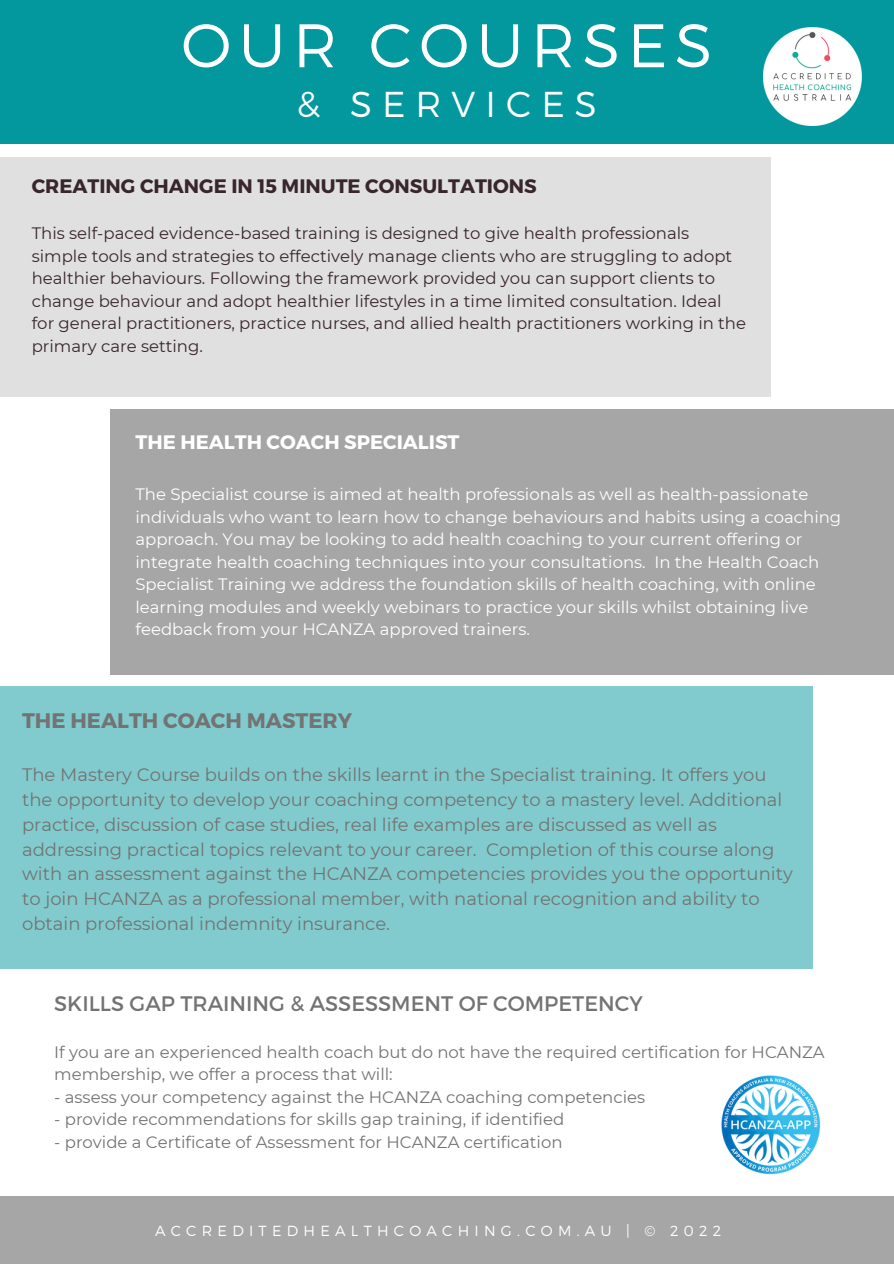
<style>
.page{position:relative;width:894px;height:1264px;background:#fff}
.page>*{position:absolute;margin:0;border:0;box-sizing:border-box;transform-origin:0 0}
.t1{font:300 61.35px "Montserrat";letter-spacing:.12em;color:#fff}
.t2{font:300 36px "Montserrat";letter-spacing:.28em;color:#fff}
.t3{font:21px "Montserrat";color:#737373}
.t4{font:700 21px "Montserrat";color:#737373}
.t5{font:700 19.5px "Montserrat";color:#39262d}
.t6{font:700 19.5px "Montserrat";color:#fff}
.t7{font:18px/24.8px "Montserrat";color:#737373}
.t8{font:16.5px/22.5px "Montserrat";color:#fff}
.t9{font:16.5px/22.5px "Montserrat";color:#39262d}
.t10{font:16.5px/22.5px "Montserrat";color:#737373}
.t11{font:300 14.55px "Montserrat";letter-spacing:.36em;color:#fff}
</style>
<div class="page">
<div style="left:0;top:1196px;width:893px;height:67px;background:#a6a6a6"></div>
<div style="left:0;top:0;width:893px;height:144px;background:#03989e"></div>
<img style="left:763px;top:28px;width:98px;height:97px">
<div style="left:0;top:157px;width:770px;height:239px;background:#e0e0e0"></div>
<div style="left:110px;top:409px;width:783px;height:265px;background:#a6a6a6"></div>
<div style="left:0;top:686px;width:812px;height:282px;background:#81cbce"></div>
<img style="left:721px;top:1075px;width:99px;height:98px">
<h1 class="t1" style="left:181px;top:5px;width:532px">OUR COURSES</h1>
<h3 class="t2" style="left:296px;top:81px;width:301px">&amp; SERVICES</h3>
<p class="t5" style="left:32px;top:173px;width:506px">CREATING CHANGE IN 15 MINUTE CONSULTATIONS</p>
<p class="t9" style="left:32px;top:222px;width:715px">This self-paced evidence-based training is designed to give health professionals simple tools and strategies to effectively manage clients who are struggling to adopt healthier behaviours. Following the framework provided you can support clients to change behaviour and adopt healthier lifestyles in a time limited consultation. Ideal for general practitioners, practice nurses, and allied health practitioners working in the primary care setting.</p>
<h3 class="t6" style="left:135px;top:430px;width:325px">THE HEALTH COACH SPECIALIST</h3>
<h5 class="t8" style="left:135px;top:483px;width:707px">The Specialist course is aimed at health professionals as well as health-passionate individuals who want to learn how to change behaviours and habits using a coaching approach. You may be looking to add health coaching to your current offering or integrate health coaching techniques into your consultations. In the Health Coach Specialist Training we address the foundation skills of health coaching, with online learning modules and weekly webinars to practice your skills whilst obtaining live feedback from your HCANZA approved trainers.</h5>
<h3 class="t4" style="left:22px;top:707px;width:331px">THE HEALTH COACH MASTERY</h3>
<h5 class="t7" style="left:22px;top:762px;width:772px">The Mastery Course builds on the skills learnt in the Specialist training. It offers you the opportunity to develop your coaching competency to a mastery level. Additional practice, discussion of case studies, real life examples are discussed as well as addressing practical topics relevant to your career. Completion of this course along with an assessment against the HCANZA competencies provides you the opportunity to join HCANZA as a professional member, with national recognition and ability to obtain professional indemnity insurance.</h5>
<p class="t3" style="left:54px;top:990px;width:590px">SKILLS GAP TRAINING &amp; ASSESSMENT OF COMPETENCY</p>
<p class="t10" style="left:54px;top:1040px;width:771px">If you are an experienced health coach but do not have the required certification for HCANZA membership, we offer a process that will:</p>
<p class="t10" style="left:54px;top:1085px;width:592px">- assess your competency against the HCANZA coaching competencies</p>
<p class="t10" style="left:54px;top:1107px;width:511px">- provide recommendations for skills gap training, if identified</p>
<p class="t10" style="left:54px;top:1130px;width:509px">- provide a Certificate of Assessment for HCANZA certification</p>
<h5 class="t11" style="left:155px;top:1221px;width:567px">ACCREDITEDHEALTHCOACHING.COM.AU | © 2022</h5>
</div>
